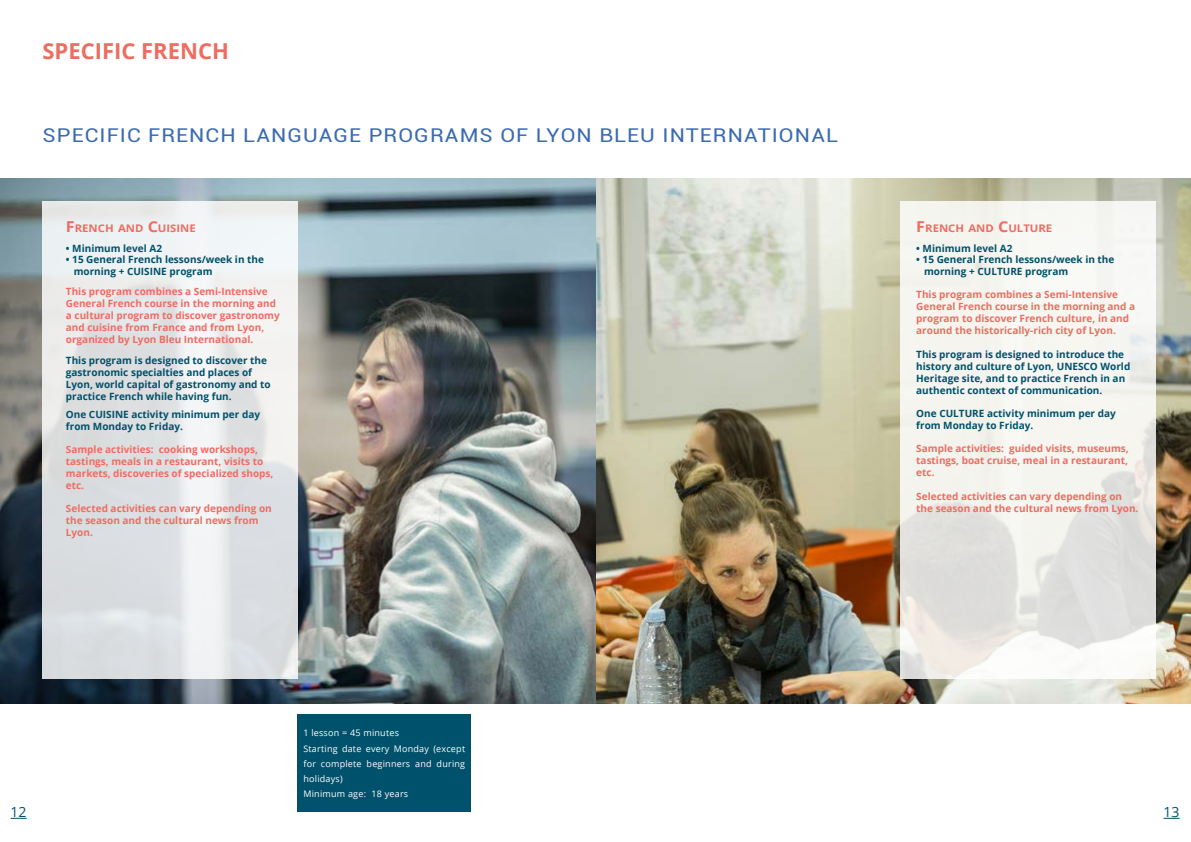
<style>
.page{position:relative;width:1191px;height:842px;background:#fff}
.page>*{position:absolute;margin:0;border:0;box-sizing:border-box;transform-origin:0 0}
.t1{font:700 22px "Open Sans";color:#ed6d62}
.t2{font:19px "Roboto";letter-spacing:.05em;color:#3a6ab2;scale:1.14 1}
.t3{font:14px "Open Sans";color:#00516b}
.t4{font:700 10.5px "Open Sans";color:#ed6d62;scale:1.08 1}
.t5{font:700 10px/12px "Open Sans";color:#ed6d62}
.t6{font:700 10px/12px "Open Sans";color:#00516b}
.t7{font:9px/15.2px "Open Sans";letter-spacing:.025em;color:#fff}
.s1{font-size:15px}
</style>
<div class="page">
<svg style="left:11px;top:818px;width:16px;height:1px"></svg>
<svg style="left:1163px;top:818px;width:16px;height:1px"></svg>
<img style="left:0;top:179px;width:1191px;height:524px">
<div style="left:298px;top:714px;width:173px;height:98px;background:#00516b"></div>
<svg style="left:43px;top:201px;width:255px;height:478px;fill:#e0e3e5"></svg>
<svg style="left:900px;top:201px;width:255px;height:478px;fill:#f5f4ef"></svg>
<h1 class="t1" style="left:43px;top:36px;width:188px">SPECIFIC FRENCH</h1>
<h2 class="t2" style="left:43px;top:122px;width:699px">SPECIFIC FRENCH LANGUAGE PROGRAMS OF LYON BLEU INTERNATIONAL</h2>
<p class="t4" style="left:66px;top:221px;width:122px"><span class="s1">F</span>RENCH AND <span class="s1">C</span>UISINE</p>
<p class="t6" style="left:66px;top:242px;width:98px">• Minimum level A2</p>
<p class="t6" style="left:74px;top:253px;width:192px;text-indent:-8px">• 15 General French lessons/week in the morning + CUISINE program</p>
<p class="t5" style="left:66px;top:286px;width:215px">This program combines a Semi-Intensive General French course in the morning and a cultural program to discover gastronomy and cuisine from France and from Lyon, organized by Lyon Bleu International.</p>
<p class="t6" style="left:66px;top:354px;width:206px">This program is designed to discover the gastronomic specialties and places of Lyon, world capital of gastronomy and to practice French while having fun.</p>
<p class="t6" style="left:66px;top:408px;width:196px">One CUISINE activity minimum per day from Monday to Friday.</p>
<p class="t5" style="left:66px;top:443px;width:209px">Sample activities: cooking workshops, tastings, meals in a restaurant, visits to markets, discoveries of specialized shops, etc.</p>
<p class="t5" style="left:66px;top:502px;width:207px">Selected activities can vary depending on the season and the cultural news from<br>Lyon.</p>
<p class="t7" style="left:303px;top:725px;width:163px">1 lesson = 45 minutes<br>Starting date every Monday (except for complete beginners and during holidays)<br>Minimum age: 18 years</p>
<p class="t4" style="left:916px;top:221px;width:127px"><span class="s1">F</span>RENCH AND <span class="s1">C</span>ULTURE</p>
<p class="t6" style="left:916px;top:242px;width:98px">• Minimum level A2</p>
<p class="t6" style="left:924px;top:253px;width:192px;text-indent:-8px">• 15 General French lessons/week in the morning + CULTURE program</p>
<p class="t5" style="left:916px;top:288px;width:220px">This program combines a Semi-Intensive General French course in the morning and a program to discover French culture, in and around the historically-rich city of Lyon.</p>
<p class="t6" style="left:916px;top:348px;width:215px">This program is designed to introduce the history and culture of Lyon, UNESCO World Heritage site, and to practice French in an authentic context of communication.</p>
<p class="t6" style="left:916px;top:407px;width:201px">One CULTURE activity minimum per day from Monday to Friday.</p>
<p class="t5" style="left:916px;top:442px;width:214px;text-align:justify">Sample activities: guided visits, museums, tastings, boat cruise, meal in a restaurant, etc.</p>
<p class="t5" style="left:916px;top:490px;width:224px">Selected activities can vary depending on the season and the cultural news from Lyon.</p>
<h3 class="t3" style="left:11px;top:802px;width:18px">12</h3>
<h3 class="t3" style="left:1163px;top:802px;width:18px">13</h3>
</div>
